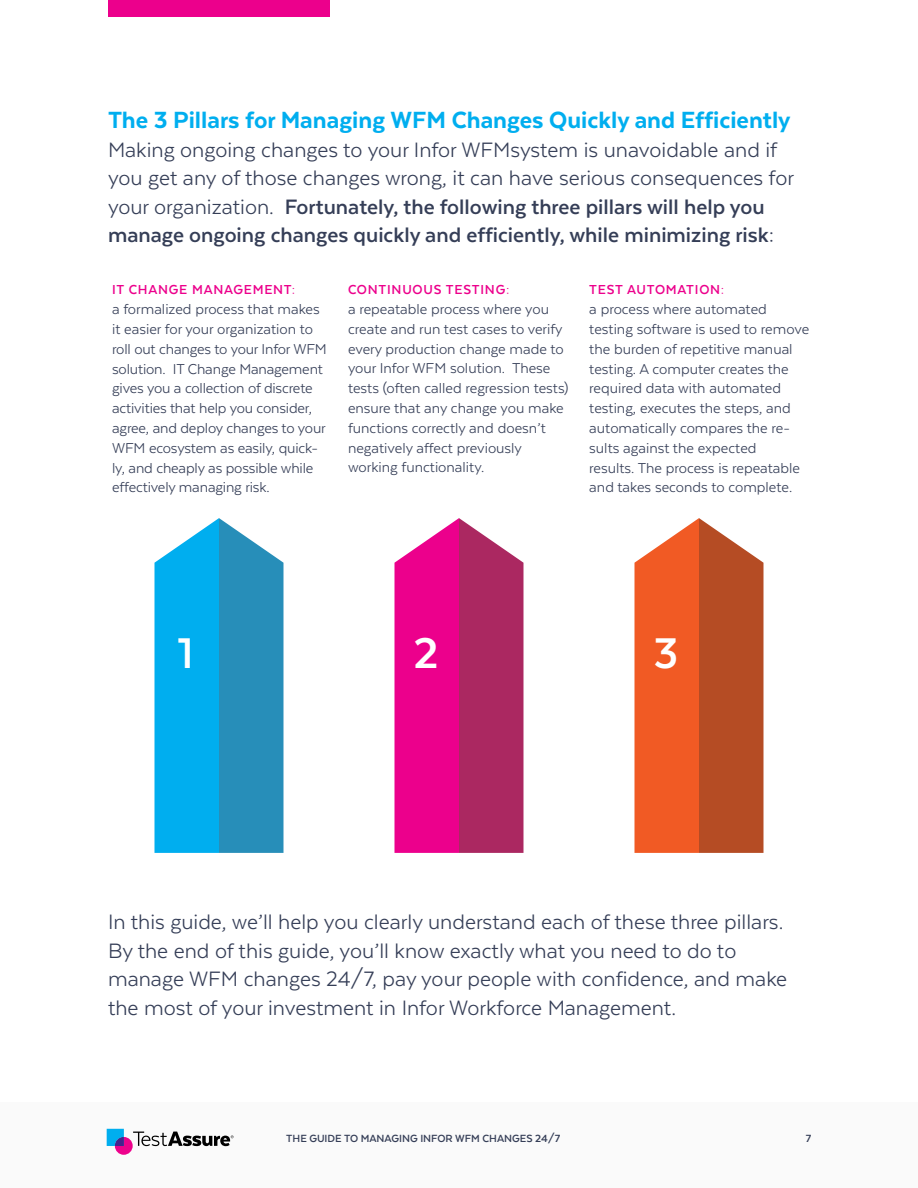
<style>
.page{position:relative;width:918px;height:1188px;background:#fff}
.page>*{position:absolute;margin:0;border:0;box-sizing:border-box;transform-origin:0 0}
.t1{font:700 49.5px "Texta";color:#fff}
.t2{font:800 27px "Texta";color:#00aeef}
.t3{font:24px/28.5px "Texta";color:#353e57}
.t4{font:16.5px/19.8px "Texta";color:#353e57}
.t5{font:700 15px "Texta";letter-spacing:.05em;color:#ec008c}
.t6{font:700 12px "Texta";color:#353e57}
.s1{font-weight:700}
</style>
<div class="page">
<div style="left:108px;top:0;width:222px;height:16px;background:#ec008c"></div>
<div style="left:0;top:1102px;width:918px;height:86px;background:#fafafa"></div>
<svg style="left:107px;top:1129px;width:127px;height:26px"></svg>
<svg style="left:155px;top:518px;width:128px;height:335px;background:#23a4d6"></svg>
<svg style="left:395px;top:518px;width:128px;height:335px;background:#ce237f"></svg>
<svg style="left:635px;top:518px;width:128px;height:335px;background:#d55e32"></svg>
<p class="t2" style="left:108px;top:106px;width:684px">The 3 Pillars for Managing WFM Changes Quickly and Efficiently</p>
<p class="t3" style="left:108px;top:135px;width:688px">Making ongoing changes to your Infor WFMsystem is unavoidable and if you get any of those changes wrong, it can have serious consequences for your organization. <span class="s1">Fortunately, the following three pillars will help you manage ongoing changes quickly and efficiently, while minimizing risk:</span></p>
<p class="t5" style="left:112px;top:282px;width:185px">IT CHANGE MANAGEMENT:</p>
<p class="t4" style="left:112px;top:299px;width:216px">a formalized process that makes it easier for your organization to roll out changes to your Infor WFM solution. IT Change Management gives you a collection of discrete activities that help you consider, agree, and deploy changes to your<br>WFM ecosystem as easily, quick&shy;ly, and cheaply as possible while effectively managing risk.</p>
<p class="t5" style="left:348px;top:282px;width:163px">CONTINUOUS TESTING:</p>
<p class="t4" style="left:348px;top:299px;width:222px">a repeatable process where you create and run test cases to verify every production change made to your Infor WFM solution. These tests (often called regression tests) ensure that any change you make functions correctly and doesn’t negatively affect previously working functionality.</p>
<p class="t5" style="left:589px;top:282px;width:137px">TEST AUTOMATION:</p>
<p class="t4" style="left:589px;top:299px;width:221px">a process where automated testing software is used to remove the burden of repetitive manual testing. A computer creates the required data with automated testing, executes the steps, and automatically compares the re&shy;sults against the expected<br>results. The process is repeatable and takes seconds to complete.</p>
<p class="t1" style="left:178px;top:627px;width:17px">1</p>
<p class="t1" style="left:413px;top:627px;width:27px">2</p>
<p class="t1" style="left:653px;top:627px;width:27px">3</p>
<p class="t3" style="left:108px;top:907px;width:681px">In this guide, we’ll help you clearly understand each of these three pillars.<br>By the end of this guide, you’ll know exactly what you need to do to manage WFM changes 24/7, pay your people with confidence, and make the most of your investment in Infor Workforce Management.</p>
<p class="t6" style="left:286px;top:1132px;width:276px">THE GUIDE TO MANAGING INFOR WFM CHANGES 24/7</p>
<p class="t6" style="left:806px;top:1132px;width:7px">7</p>
</div>
